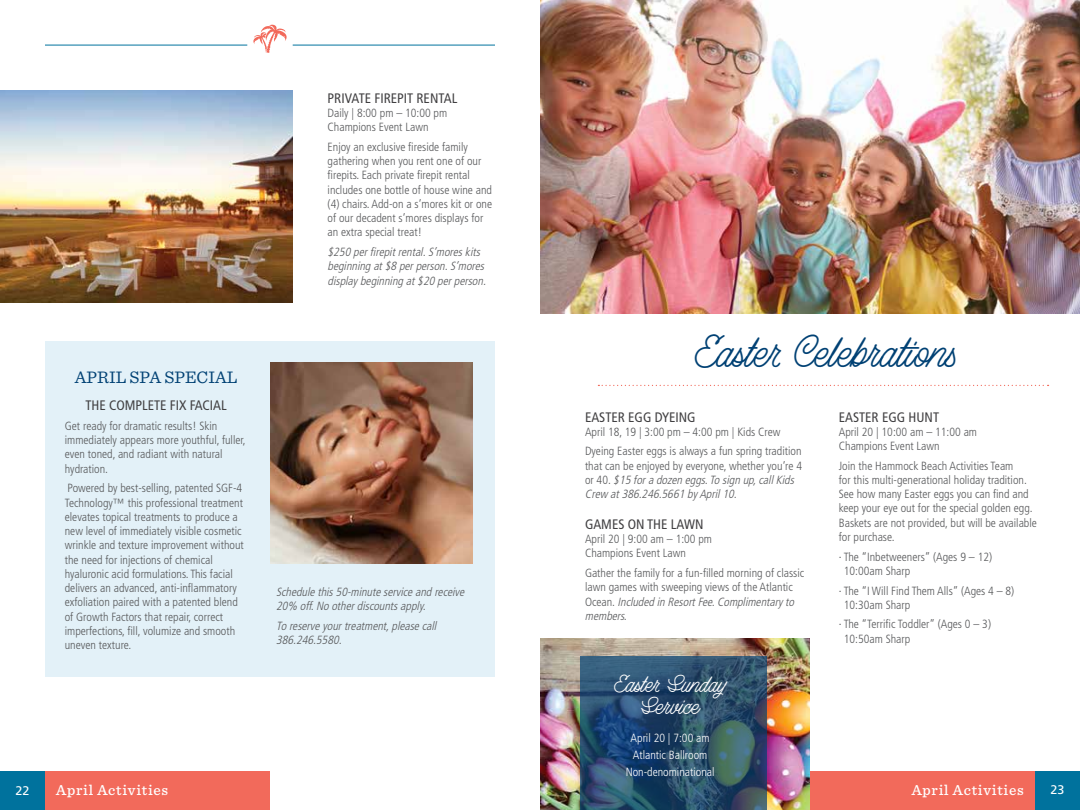
<style>
.page{position:relative;width:1080px;height:810px;background:#fff}
.page>*{position:absolute;margin:0;border:0;box-sizing:border-box;transform-origin:0 0}
.t1{font:37.5px "Lazy Ride Script";color:#004174}
.t2{font:20px/22.5px "Lazy Ride Script";color:#fff;text-align:center}
.t3{font:17.5px "Sentinel";color:#004174}
.t4{font:500 15px "Sentinel";letter-spacing:.05em;color:#fff}
.t5{font:condensed 13.75px "Frutiger LT Std";color:#414042}
.t6{font:12.5px "Frutiger LT Std";color:#fff}
.t7{font:300 condensed 11.88px/14.2px "Frutiger LT Std";color:#58595b}
.t8{font:italic 300 condensed 11.88px/14.2px "Frutiger LT Std";color:#58595b}
.t9{font:300 condensed 11.88px/16.8px "Frutiger LT Std";color:#fff;text-align:center}
.s1{font-style:normal}
.s2{font-style:italic}
</style>
<div class="page">
<hr style="left:293px;top:45px;width:202px;height:1px;background:#00729d">
<hr style="left:45px;top:45px;width:202px;height:1px;background:#00729d">
<svg style="left:253px;top:25px;width:34px;height:28px"></svg>
<div style="left:45px;top:342px;width:450px;height:335px;background:#e3f1f8"></div>
<img style="left:540px;top:0;width:540px;height:314px">
<img style="left:540px;top:638px;width:270px;height:172px">
<svg style="left:580px;top:656px;width:187px;height:154px"></svg>
<div style="left:1024px;top:771px;width:56px;height:39px;background:#00729d"></div>
<div style="left:0;top:771px;width:56px;height:39px;background:#00729d"></div>
<div style="left:45px;top:771px;width:225px;height:39px;background:#f26a5b"></div>
<div style="left:810px;top:771px;width:225px;height:39px;background:#f26a5b"></div>
<img style="left:0;top:90px;width:292px;height:213px">
<img style="left:270px;top:362px;width:202px;height:201px">
<svg style="left:598px;top:385px;width:451px;height:1px"></svg>
<p class="t5" style="left:328px;top:90px;width:131px">PRIVATE FIREPIT RENTAL</p>
<p class="t7" style="left:328px;top:106px;width:121px">Daily | 8:00 pm – 10:00 pm<br>Champions Event Lawn</p>
<p class="t7" style="left:328px;top:140px;width:166px">Enjoy an exclusive fireside family gathering when you rent one of our firepits. Each private firepit rental includes one bottle of house wine and (4) chairs. Add-on a s’mores kit or one of our decadent s’mores displays for an extra special treat!</p>
<p class="t8" style="left:328px;top:245px;width:163px">$250 perfirepitrental.S’moreskits beginning at$8 perperson.S’mores displaybeginning at$20 perperson.</p>
<h3 class="t3" style="left:75px;top:364px;width:164px">APRIL SPA SPECIAL</h3>
<p class="t5" style="left:85px;top:398px;width:143px">THE COMPLETE FIX FACIAL</p>
<p class="t7" style="left:65px;top:419px;width:182px">Get ready for dramatic results! Skin immediately appears more youthful, fuller, even toned, and radiant with natural hydration.</p>
<p class="t7" style="left:65px;top:481px;width:181px">Powered by best-selling, patented SGF-4<br>Technology™ this professional treatment elevates topical treatments to produce a new level of immediately visible cosmetic wrinkle and texture improvement without the need for injections of chemical hyaluronic acid formulations. This facial delivers an advanced, anti-inflammatory exfoliation paired with a patented blend of Growth Factors that repair, correct imperfections, fill, volumize and smooth uneven texture.</p>
<p class="t8" style="left:276px;top:585px;width:193px">Schedulethis50-minuteserviceand receive<br>20% off.No otherdiscountsapply.</p>
<p class="t8" style="left:276px;top:619px;width:165px">To reserveyourtreatment,pleasecall<br>386.246.5580.</p>
<h1 class="t1" style="left:694px;top:332px;width:264px">Easter Celebrations</h1>
<p class="t5" style="left:585px;top:409px;width:112px">EASTER EGG DYEING</p>
<p class="t7" style="left:585px;top:422px;width:218px;line-height:19.6px">April 18, 19 | 3:00 pm – 4:00 pm | Kids Crew<br>Dyeing Easter eggs is always a fun spring tradition</p>
<p class="t8" style="left:585px;top:459px;width:219px"><span class="s1">that can be enjoyed by everyone, whether you’re 4 o r 4 0 .</span> $15 foradozen eggs.To sign up,callKids<br>Crew at386.246.5661 byApril10.</p>
<p class="t5" style="left:585px;top:516px;width:120px">GAMES ON THE LAWN</p>
<p class="t7" style="left:585px;top:532px;width:129px">April 20 | 9:00 am – 1:00 pm<br>Champions Event Lawn</p>
<p class="t7" style="left:585px;top:566px;width:221px">Gather the family for a fun-filled morning of classic lawn games with sweeping views of the Atlantic<br>O c e a n . <span class="s2">Included in ResortFee.Complimentaryto members.</span></p>
<h2 class="t2" style="left:614px;top:674px;width:114px">Easter Sunday<br>Service</h2>
<p class="t9" style="left:626px;top:730px;width:90px">April 20 | 7:00 am<br>Atlantic Ballroom<br>Non-denominational</p>
<p class="t5" style="left:839px;top:409px;width:102px">EASTER EGG HUNT</p>
<p class="t7" style="left:839px;top:425px;width:140px">April 20 | 10:00 am – 11:00 am<br>Champions Event Lawn</p>
<p class="t7" style="left:839px;top:459px;width:200px">Join the Hammock Beach Activities Team<br>for this multi-generational holiday tradition.<br>See how many Easter eggs you can find and keep your eye out for the special golden egg.<br>Baskets are not provided, but will be available for purchase.</p>
<p class="t7" style="left:844px;top:550px;width:150px;text-indent:-5px">· The “Inbetweeners” (Ages 9 – 12)<br>10:00am Sharp</p>
<p class="t7" style="left:844px;top:583px;width:172px;text-indent:-5px">· The “I Will Find Them Alls” (Ages 4 – 8)<br>10:30am Sharp</p>
<p class="t7" style="left:844px;top:617px;width:149px;text-indent:-5px">· The “Terrific Toddler” (Ages 0 – 3)<br>10:50am Sharp</p>
<p class="t6" style="left:16px;top:783px;width:15px">22</p>
<p class="t4" style="left:56px;top:778px;width:114px">April Activities</p>
<p class="t4" style="left:912px;top:778px;width:114px">April Activities</p>
<p class="t6" style="left:1051px;top:782px;width:15px">23</p>
</div>
